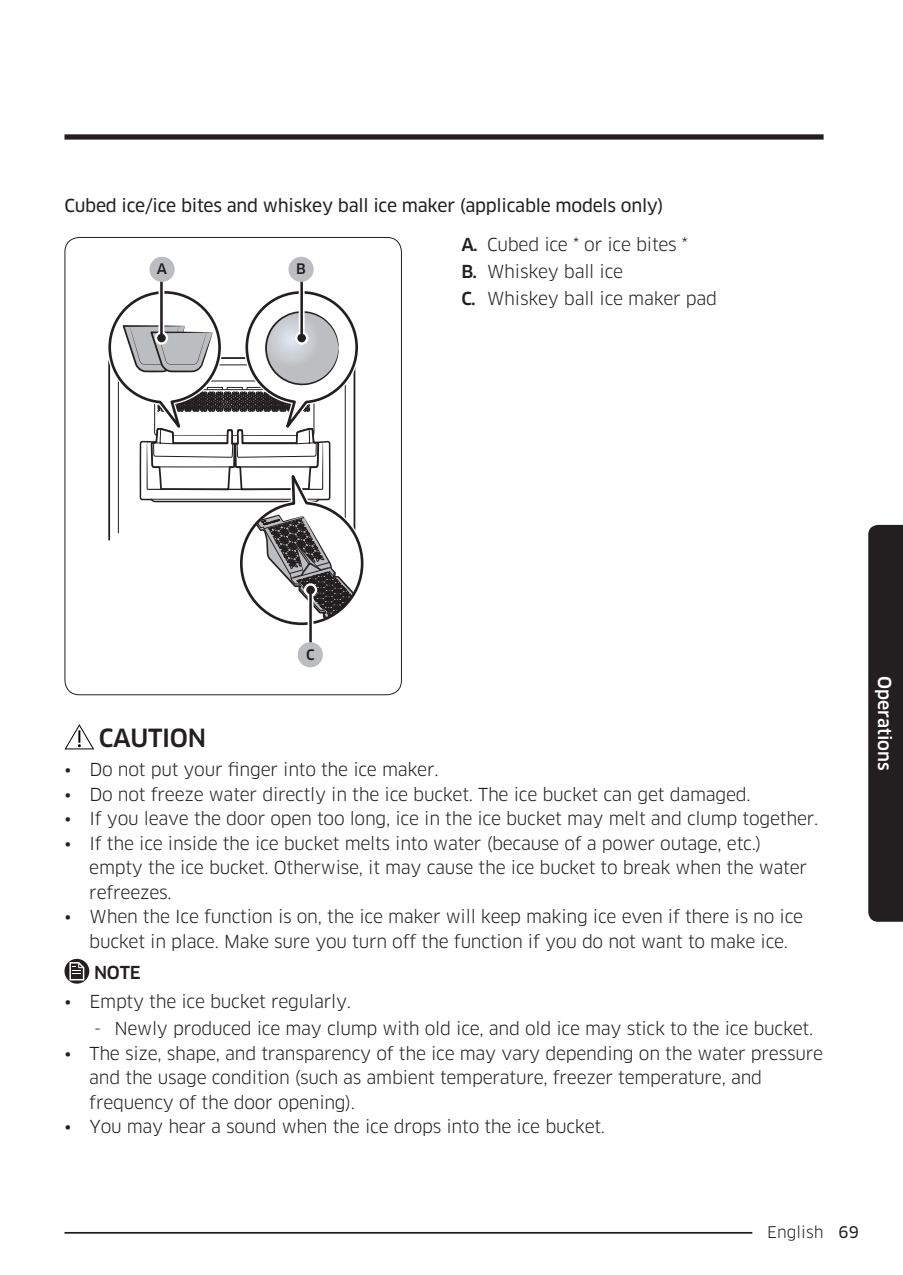
<style>
.page{position:relative;width:903px;height:1275px;background:#fff}
.page>*{position:absolute;margin:0;border:0;box-sizing:border-box;transform-origin:0 0}
.t1{font:500 24.5px "Samsung Clan Pro";letter-spacing:-.015em;color:#231f20}
.t2{font:17.5px/24.5px "Samsung Clan Pro";letter-spacing:-.015em;color:#231f20}
.t3{font:17.5px "Samsung Clan Pro News";letter-spacing:-.015em;color:#231f20}
.t4{font:500 17.5px "Samsung Clan Pro";color:#fff}
.t5{font:500 17.5px "Samsung Clan Pro";color:#231f20}
.t6{font:15.75px "Samsung Clan Pro";color:#231f20}
.t7{font:500 14.17px "Samsung Clan Pro";color:#231f20}
.s1{font-weight:500}
.s2{font-family:"Samsung Clan Pro News"}
</style>
<div class="page">
<div style="left:64px;top:134px;width:759px;height:6px;background:#231f20"></div>
<hr style="left:64px;top:1232px;width:759px;height:2px;background:#231f20">
<div style="left:752px;top:1223px;width:86px;height:17px;background:#fff"></div>
<div style="left:868px;top:525px;width:35px;height:397px;background:#231f20"></div>
<svg style="left:108px;top:291px;width:256px;height:335px"></svg>
<div style="left:308px;top:590px;width:5px;height:57px;background:#fff"></div>
<svg style="left:304px;top:583px;width:13px;height:14px"></svg>
<hr style="left:309px;top:590px;width:3px;height:57px;background:#231f20">
<div style="left:306px;top:586px;width:9px;height:8px;background:#231f20;border-radius:50%"></div>
<div style="left:158px;top:281px;width:6px;height:57px;background:#fff"></div>
<svg style="left:155px;top:331px;width:13px;height:14px"></svg>
<hr style="left:160px;top:281px;width:3px;height:57px;background:#231f20">
<div style="left:157px;top:334px;width:9px;height:8px;background:#231f20;border-radius:50%"></div>
<div style="left:299px;top:281px;width:6px;height:57px;background:#fff"></div>
<svg style="left:295px;top:331px;width:13px;height:14px"></svg>
<hr style="left:300px;top:281px;width:3px;height:57px;background:#231f20">
<div style="left:297px;top:334px;width:9px;height:8px;background:#231f20;border-radius:50%"></div>
<div style="left:149px;top:257px;width:26px;height:25px;background:#bcbdc0;border-radius:50%"></div>
<div style="left:288px;top:257px;width:26px;height:25px;background:#bcbdc0;border-radius:50%"></div>
<div style="left:298px;top:642px;width:25px;height:25px;background:#bcbdc0;border-radius:50%"></div>
<svg style="left:64px;top:724px;width:30px;height:25px"></svg>
<svg style="left:64px;top:959px;width:25px;height:25px"></svg>
<svg style="left:69px;top:962px;width:15px;height:18px"></svg>
<p class="t3" style="left:64px;top:195px;width:601px">Cubed ice/ice bites and whiskey ball ice maker (applicable models only)</p>
<p class="t7" style="left:157px;top:261px;width:12px">A</p>
<p class="t7" style="left:296px;top:261px;width:11px">B</p>
<p class="t2" style="left:461px;top:231px;width:257px;line-height:26.9px"><span class="s1">A.</span> Cubed ice * or ice bites *<br><span class="s1">B.</span> Whiskey ball ice<br><span class="s1">C.</span> Whiskey ball ice maker pad</p>
<p class="t7" style="left:306px;top:646px;width:10px">C</p>
<h1 class="t1" style="left:99px;top:724px;width:109px">CAUTION</h1>
<p class="t2" style="left:64px;top:758px;width:376px">• Do not put your finger into the ice maker.</p>
<p class="t2" style="left:64px;top:782px;width:688px">• Do not freeze water directly in the ice bucket. The ice bucket can get damaged.</p>
<p class="t2" style="left:64px;top:807px;width:755px">• If you leave the door open too long, ice in the ice bucket may melt and clump together.</p>
<p class="t2" style="left:89px;top:831px;width:719px;text-indent:-25px">• If the ice inside the ice bucket melts into water (because of a power outage, etc.) empty the ice bucket. Otherwise, it may cause the ice bucket to break when the water refreezes.</p>
<p class="t2" style="left:64px;top:905px;width:740px;text-align:center">• When the Ice function is on, the ice maker will keep making ice even if there is no ice bucket in place. Make sure you turn off the function if you do not want to make ice.</p>
<p class="t5" style="left:94px;top:962px;width:48px">NOTE</p>
<p class="t2" style="left:64px;top:989px;width:288px">• Empty the ice bucket regularly.</p>
<p class="t2" style="left:94px;top:1016px;width:720px">- Newly produced ice may clump with old ice, and old ice may stick to the ice bucket.</p>
<p class="t2" style="left:89px;top:1041px;width:735px;text-indent:-25px">• The size, shape, and transparency of the ice may vary depending on the water pressure and the usage condition (such as ambient temperature, freezer temperature, and frequency of the door opening).</p>
<p class="t2" style="left:64px;top:1114px;width:542px">• You may hear a sound when the ice drops into the ice bucket.</p>
<p class="t4" style="left:895px;top:676px;width:97px;rotate:90deg">Operations</p>
<p class="t6" style="left:767px;top:1222px;width:93px">English <span class="s2">69</span></p>
</div>
